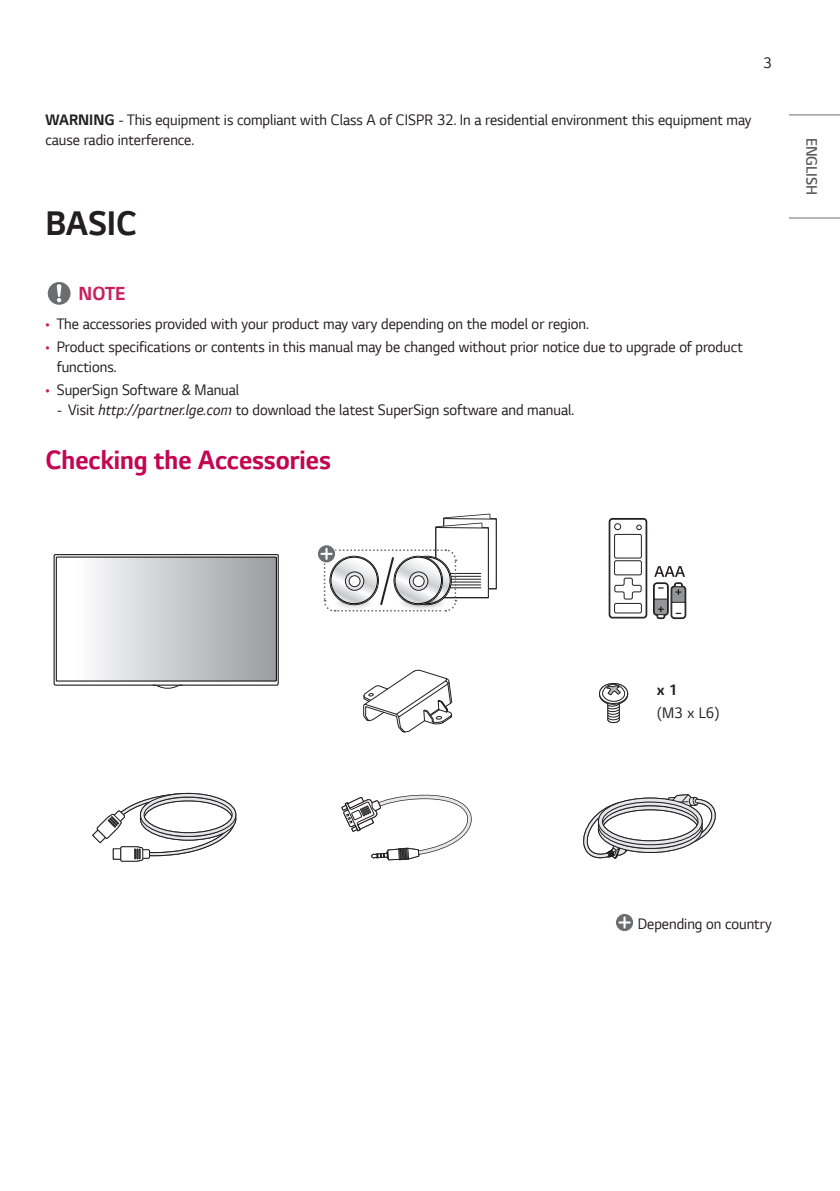
<style>
.page{position:relative;width:840px;height:1191px;background:#fff}
.page>*{position:absolute;margin:0;border:0;box-sizing:border-box;transform-origin:0 0}
.Title1{font:700 36px "LG Smart";color:#231f20;scale:.95 1}
.Title2{font:700 28px "LG Smart";color:#c30552;scale:.95 1}
.Warning{font:700 20px "LG Smart";color:#c8205d;scale:.95 1}
.Body{font:16px/20px "LG Smart";color:#231f20;scale:.95 1}
.Empy{font:16px "LG Smart";color:#231f20;scale:.95 1}
.t1{font:300 16px "LG Smart";color:#57585a;scale:.95 1}
.Body-2{font:700 16px "LG Smart";color:#231f20;scale:.95 1}
.Page_Number_Right{font:16px "LG Smart";color:#231f20;scale:.95 1}
.s1{font-weight:700}
.s2{color:#c8205d}
.s3{font-style:italic}
</style>
<div class="page">
<hr style="left:788px;top:217px;width:51px;height:1px;background:#6c6d70">
<hr style="left:788px;top:114px;width:51px;height:1px;background:#6c6d70">
<svg style="left:48px;top:282px;width:22px;height:23px"></svg>
<svg style="left:54px;top:554px;width:224px;height:134px"></svg>
<div style="left:317px;top:544px;width:19px;height:19px;border:1px solid #fff;border-radius:50%"></div>
<svg style="left:320px;top:513px;width:176px;height:99px"></svg>
<svg style="left:608px;top:518px;width:78px;height:101px"></svg>
<svg style="left:363px;top:669px;width:89px;height:64px"></svg>
<svg style="left:599px;top:683px;width:28px;height:40px"></svg>
<svg style="left:92px;top:793px;width:144px;height:68px"></svg>
<svg style="left:341px;top:794px;width:131px;height:66px"></svg>
<svg style="left:583px;top:794px;width:133px;height:65px"></svg>
<svg style="left:615px;top:913px;width:18px;height:18px"></svg>
<div style="left:614px;top:913px;width:19px;height:19px;border:1px solid #fff;border-radius:50%"></div>
<svg style="left:618px;top:916px;width:12px;height:12px"></svg>
<p class="Page_Number_Right" style="left:762px;top:52px;width:11px">3</p>
<p class="Body" style="left:45px;top:109px;width:744px"><span class="s1">WARNING</span> - This equipment is compliant with Class A of CISPR 32. In a residential environment this equipment may cause radio interference.</p>
<p class="Title1" style="left:45px;top:199px;width:98px">BASIC</p>
<p class="Warning" style="left:79px;top:280px;width:51px">NOTE</p>
<p class="Body" style="left:45px;top:313px;width:573px"><span class="s2">•</span> The accessories provided with your product may vary depending on the model or region.</p>
<p class="Body" style="left:57px;top:336px;width:723px;text-indent:-11px"><span class="s2">•</span> Product specifications or contents in this manual may be changed without prior notice due to upgrade of product functions.</p>
<p class="Body" style="left:45px;top:379px;width:205px"><span class="s2">•</span> SuperSign Software &amp; Manual</p>
<p class="Body" style="left:57px;top:399px;width:545px">- Visit <span class="s3">http://partner.lge.com</span> to download the latest SuperSign software and manual.</p>
<p class="Title2" style="left:45px;top:441px;width:302px">Checking the Accessories</p>
<p class="t1" style="left:822px;top:137px;width:62px;rotate:90deg">ENGLISH</p>
<p class="Body-2" style="left:656px;top:679px;width:23px">x 1</p>
<p class="Body" style="left:656px;top:702px;width:67px">(M3 x L6)</p>
<p class="Empy" style="left:637px;top:913px;width:142px">Depending on country</p>
</div>
